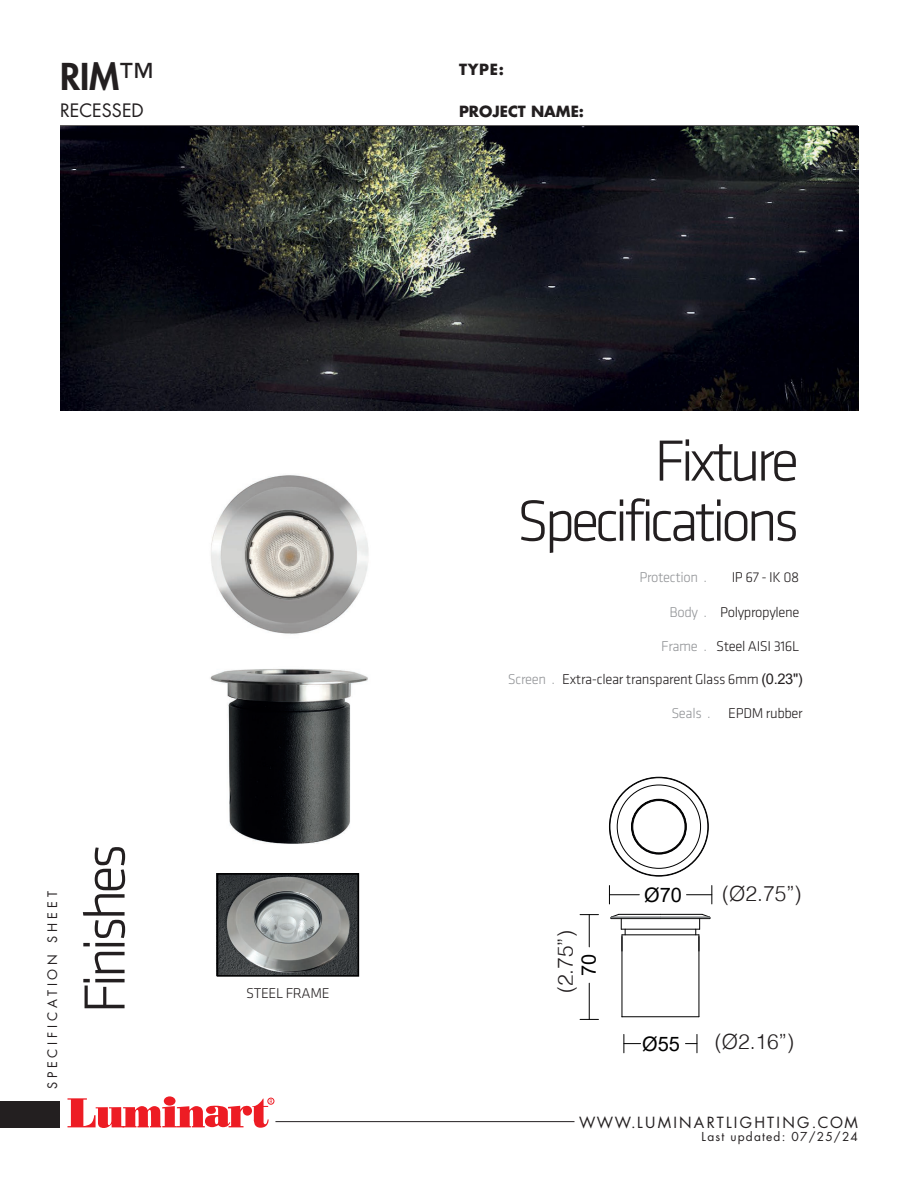
<style>
.page{position:relative;width:918px;height:1188px;background:#fff}
.page>*{position:absolute;margin:0;border:0;box-sizing:border-box;transform-origin:0 0}
.t1{font:300 60px/60px "Klavika";letter-spacing:-.075em;color:#231f20;text-align:right}
.t2{font:800 36px "Futura Std";color:#231f20}
.t3{font:300 21px "Helvetica";color:#231f20}
.t4{font:20.1px "Arial";color:#000001}
.t5{font:18px "Futura Std";color:#231f20}
.t6{font:16.05px "Arial";color:#000001}
.t7{font:15px "Futura Std";letter-spacing:.15em;color:#231f20}
.t8{font:700 15px "Futura Std";color:#231f20}
.t9{font:300 14.7px "Klavika";letter-spacing:-.025em;color:#231f20}
.t10{font:300 14.7px "Klavika";letter-spacing:-.025em;color:#939598}
.t11{font:12.75px "Futura Std";letter-spacing:.3em;color:#231f20}
.t12{font:12px "Futura Std";letter-spacing:.1em;color:#231f20}
.s1{font-weight:500}
.s2{color:#939598}
.s3{font-family:"Arial";font-weight:400}
</style>
<div class="page">
<div style="left:0;top:1101px;width:60px;height:27px;background:#231f20"></div>
<svg style="left:164px;top:1096px;width:12px;height:10px"></svg>
<svg style="left:67px;top:1098px;width:207px;height:30px"></svg>
<hr style="left:60px;top:125px;width:798px;height:1px;background:#231f20">
<hr style="left:275px;top:1121px;width:299px;height:1px;background:#231f20">
<img style="left:220px;top:876px;width:136px;height:98px">
<div style="left:217px;top:873px;width:142px;height:104px;border:2px solid #000001"></div>
<img style="left:210px;top:475px;width:159px;height:369px">
<svg style="left:579px;top:776px;width:134px;height:244px"></svg>
<div style="left:632px;top:800px;width:53px;height:53px;border:1px solid #000001;border-radius:50%"></div>
<svg style="left:580px;top:913px;width:133px;height:141px"></svg>
<svg style="left:687px;top:886px;width:26px;height:18px"></svg>
<hr style="left:609px;top:894px;width:30px;height:1px;background:#000001">
<svg style="left:609px;top:886px;width:1px;height:18px"></svg>
<img style="left:60px;top:126px;width:798px;height:285px">
<p class="t2" style="left:60px;top:54px;width:95px">RIM<span class="s1">™</span></p>
<p class="t5" style="left:60px;top:99px;width:85px">RECESSED</p>
<p class="t11" style="left:44px;top:1089px;width:199px;rotate:-90deg">SPECIFICATION SHEET</p>
<p class="t4" style="left:36px;top:1019px;width:39px">Ø45</p>
<p class="t1" style="left:76px;top:1014px;width:172px;rotate:-90deg">Finishes</p>
<p class="t9" style="left:246px;top:985px;width:85px">STEEL FRAME</p>
<p class="t8" style="left:459px;top:59px;width:47px">TYPE:</p>
<p class="t8" style="left:459px;top:101px;width:127px">PROJECT NAME:</p>
<p class="t1" style="left:517px;top:432px;width:284px">Fixture<br>Specifications</p>
<p class="t10" style="left:639px;top:570px;width:69px">Protection .</p>
<p class="t10" style="left:670px;top:604px;width:39px">Body .</p>
<p class="t10" style="left:661px;top:638px;width:47px">Frame .</p>
<p class="t9" style="left:508px;top:671px;width:296px"><span class="s2">Screen .</span> Extra-clear transparent Glass 6mm <span class="s3">(0.23")</span></p>
<p class="t9" style="left:671px;top:706px;width:133px"><span class="s2">Seals .</span> EPDM rubber</p>
<p class="t9" style="left:732px;top:570px;width:69px">IP 67 - IK 08</p>
<p class="t9" style="left:720px;top:604px;width:81px">Polypropylene</p>
<p class="t9" style="left:716px;top:638px;width:85px">Steel AISI 316L</p>
<p class="t3" style="left:549px;top:993px;width:65px;rotate:-90deg">(2.75”)</p>
<p class="t4" style="left:575px;top:976px;width:24px;rotate:-90deg">70</p>
<p class="t4" style="left:644px;top:881px;width:39px">Ø70</p>
<p class="t3" style="left:722px;top:877px;width:81px">(Ø2.75”)</p>
<p class="t6" style="left:658px;top:1027px;width:32px">Ø70</p>
<p class="t4" style="left:642px;top:1030px;width:39px">Ø55</p>
<p class="t3" style="left:715px;top:1025px;width:81px">(Ø2.16”)</p>
<p class="t7" style="left:579px;top:1113px;width:280px">WWW.LUMINARTLIGHTING.COM</p>
<p class="t12" style="left:702px;top:1129px;width:158px">Last updated: 07/25/24</p>
</div>
